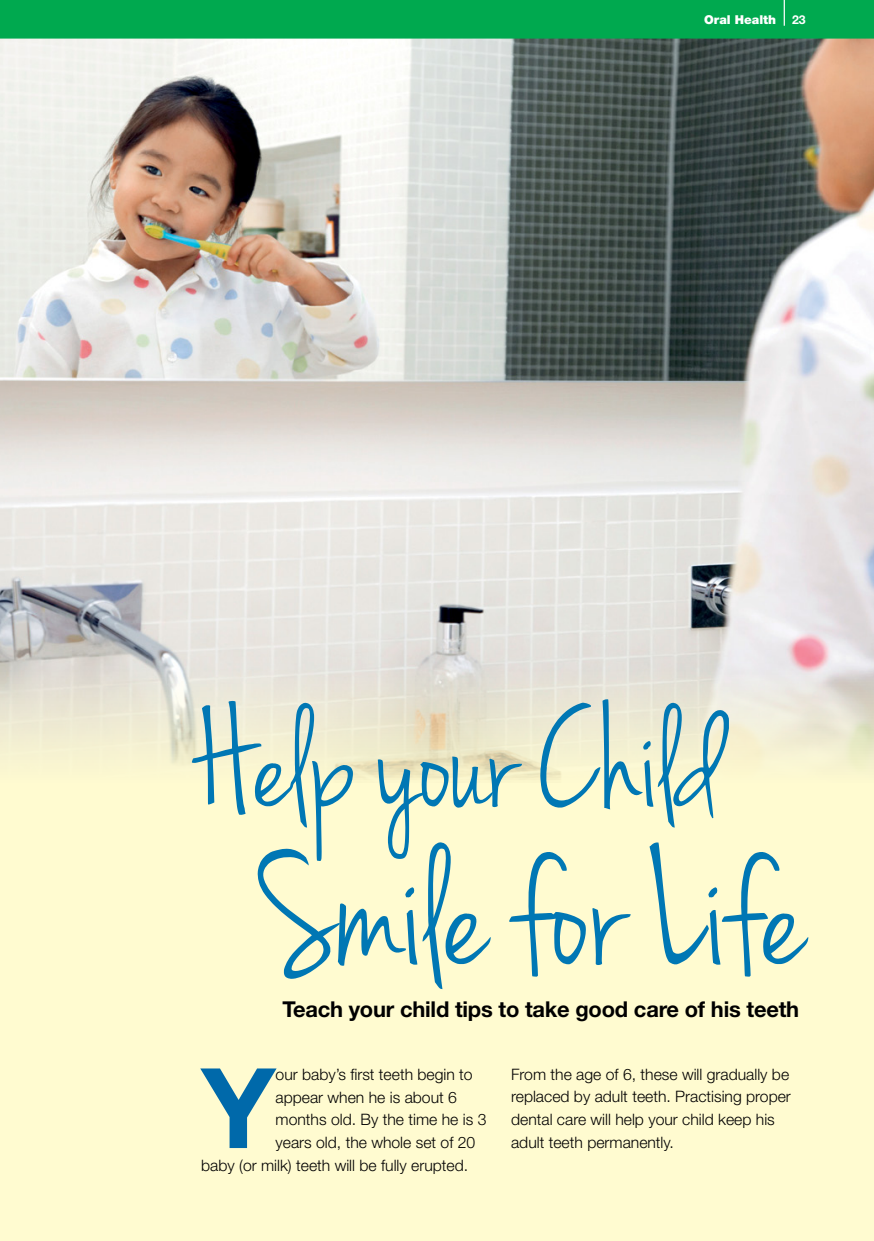
<style>
.page{position:relative;width:874px;height:1241px;background:#fff}
.page>*{position:absolute;margin:0;border:0;box-sizing:border-box;transform-origin:0 0}
.t1{font:175px "Jenna Sue";letter-spacing:-.01em;color:#0077b4}
.t2{font:148.75px "Jenna Sue";letter-spacing:-.01em;color:#0077b4}
.t3{font:700 111.3px "Helvetica Neue LT Std";color:#0069aa}
.t4{font:700 21.88px "Helvetica Neue LT Std";letter-spacing:-.01em;color:#000}
.t5{font:300 15.75px/22.8px "Helvetica Neue LT Std";color:#000}
.t6{font:900 12.25px "Helvetica Neue LT Std";color:#fff}
.t7{font:700 12.25px "Helvetica Neue LT Std";color:#fff}
</style>
<div class="page">
<div style="left:0;top:0;width:873px;height:1240px;background:#fffbd0"></div>
<img style="left:0;top:41px;width:873px;height:739px">
<svg style="left:0;top:0;width:873px;height:41px;background:#0ba955"></svg>
<p class="t6" style="left:703px;top:12px;width:73px">Oral Health</p>
<p class="t7" style="left:791px;top:12px;width:15px">23</p>
<h2 class="t2" style="left:194px;top:677px;width:529px">Help your Child</h2>
<h1 class="t1" style="left:259px;top:812px;width:547px">Smile for Life</h1>
<h3 class="t4" style="left:282px;top:995px;width:518px">Teach your child tips to take good care of his teeth</h3>
<h3 class="t3" style="left:201px;top:1039px;width:76px">Y</h3>
<p class="t5" style="left:275px;top:1062px;width:198px">our baby’s first teeth begin to</p>
<p class="t5" style="left:275px;top:1084px;width:183px">appear when he is about 6</p>
<p class="t5" style="left:275px;top:1107px;width:212px">months old. By the time he is 3</p>
<p class="t5" style="left:275px;top:1130px;width:201px">years old, the whole set of 20</p>
<p class="t5" style="left:201px;top:1153px;width:268px">baby (or milk) teeth will be fully erupted.</p>
<p class="t5" style="left:511px;top:1062px;width:281px">From the age of 6, these will gradually be replaced by adult teeth. Practising proper dental care will help your child keep his adult teeth permanently.</p>
</div>
